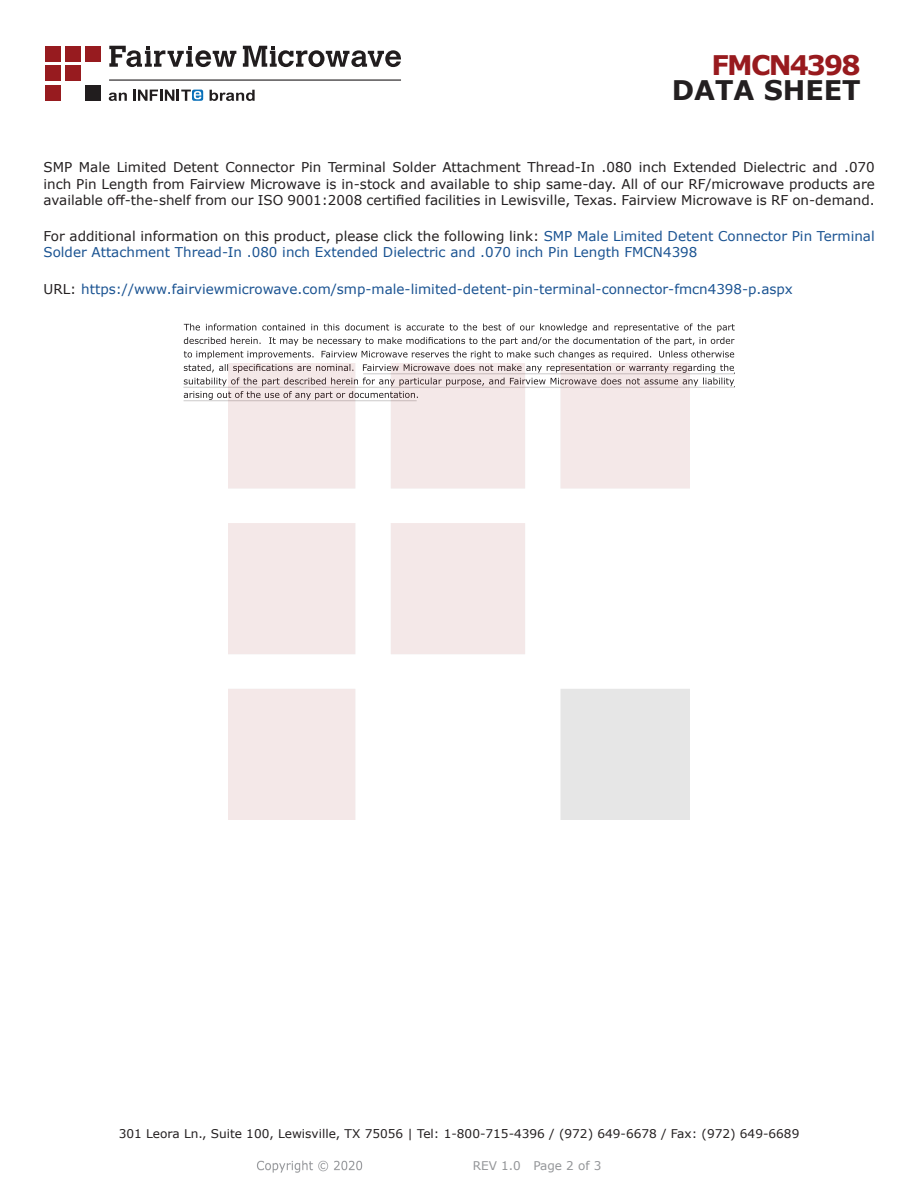
<style>
.page{position:relative;width:918px;height:1188px;background:#fff}
.page>*{position:absolute;margin:0;border:0;box-sizing:border-box;transform-origin:0 0}
.t1{font:700 27px "Verdana";color:#231f20}
.FM{font:700 27px "Verdana";letter-spacing:-.07em;color:#981a1e}
.Web_Description_Para{font:13.5px/16.2px "Verdana";color:#231f20;text-align:justify}
.Web_Description_Para-2{font:13.5px/16.2px "Verdana";color:#1a5392}
.URL_para{font:13.5px "Verdana";color:#1a5392}
.t2{font:12px "Verdana";color:#231f20}
.REV_Info{font:12px "Verdana";color:#939598}
.s1{color:#231f20}
</style>
<div class="page">
<svg style="left:184px;top:324px;width:551px;height:76px"></svg>
<hr style="left:363px;top:373px;width:372px;height:1px;background:#231f20">
<hr style="left:183px;top:387px;width:551px;height:1px;background:#231f20">
<hr style="left:184px;top:400px;width:233px;height:1px;background:#231f20">
<img style="left:257px;top:1160px;width:106px;height:13px">
<img style="left:228px;top:364px;width:462px;height:456px">
<div style="left:45px;top:46px;width:16px;height:15px;background:#971b1f"></div>
<div style="left:65px;top:66px;width:16px;height:15px;background:#971b1f"></div>
<div style="left:85px;top:85px;width:16px;height:16px;background:#211d1e"></div>
<div style="left:45px;top:85px;width:16px;height:16px;background:#971b1f"></div>
<div style="left:85px;top:46px;width:16px;height:15px;background:#971b1f"></div>
<div style="left:45px;top:66px;width:16px;height:15px;background:#971b1f"></div>
<div style="left:65px;top:46px;width:16px;height:15px;background:#971b1f"></div>
<svg style="left:109px;top:46px;width:292px;height:21px"></svg>
<svg style="left:192px;top:90px;width:11px;height:11px"></svg>
<svg style="left:133px;top:90px;width:68px;height:11px"></svg>
<svg style="left:210px;top:90px;width:45px;height:11px"></svg>
<svg style="left:109px;top:93px;width:18px;height:8px"></svg>
<hr style="left:109px;top:80px;width:292px;height:1px;background:#211d1e">
<p class="FM" style="left:712px;top:46px;width:151px">FMCN4398</p>
<p class="t1" style="left:672px;top:71px;width:191px">DATA SHEET</p>
<p class="Web_Description_Para" style="left:44px;top:159px;width:833px">SMP Male Limited Detent Connector Pin Terminal Solder Attachment Thread-In .080 inch Extended Dielectric and .070 inch Pin Length from Fairview Microwave is in-stock and available to ship same-day. All of our RF/microwave products are available off-the-shelf from our ISO 9001:2008 certified facilities in Lewisville, Texas. Fairview Microwave is RF on-demand.</p>
<p class="Web_Description_Para-2" style="left:44px;top:228px;width:833px"><span class="s1">For additional information on this product, please click the following link:</span> SMP Male Limited Detent Connector Pin Terminal<br>Solder Attachment Thread-In .080 inch Extended Dielectric and .070 inch Pin Length FMCN4398</p>
<p class="URL_para" style="left:44px;top:280px;width:751px"><span class="s1">URL:</span> https://www.fairviewmicrowave.com/smp-male-limited-detent-pin-terminal-connector-fmcn4398-p.aspx</p>
<p class="t2" style="left:119px;top:1125px;width:682px">301 Leora Ln., Suite 100, Lewisville, TX 75056 | Tel: 1-800-715-4396 / (972) 649-6678 / Fax: (972) 649-6689</p>
<p class="REV_Info" style="left:473px;top:1157px;width:130px">REV 1.0 Page 2 of 3</p>
</div>
